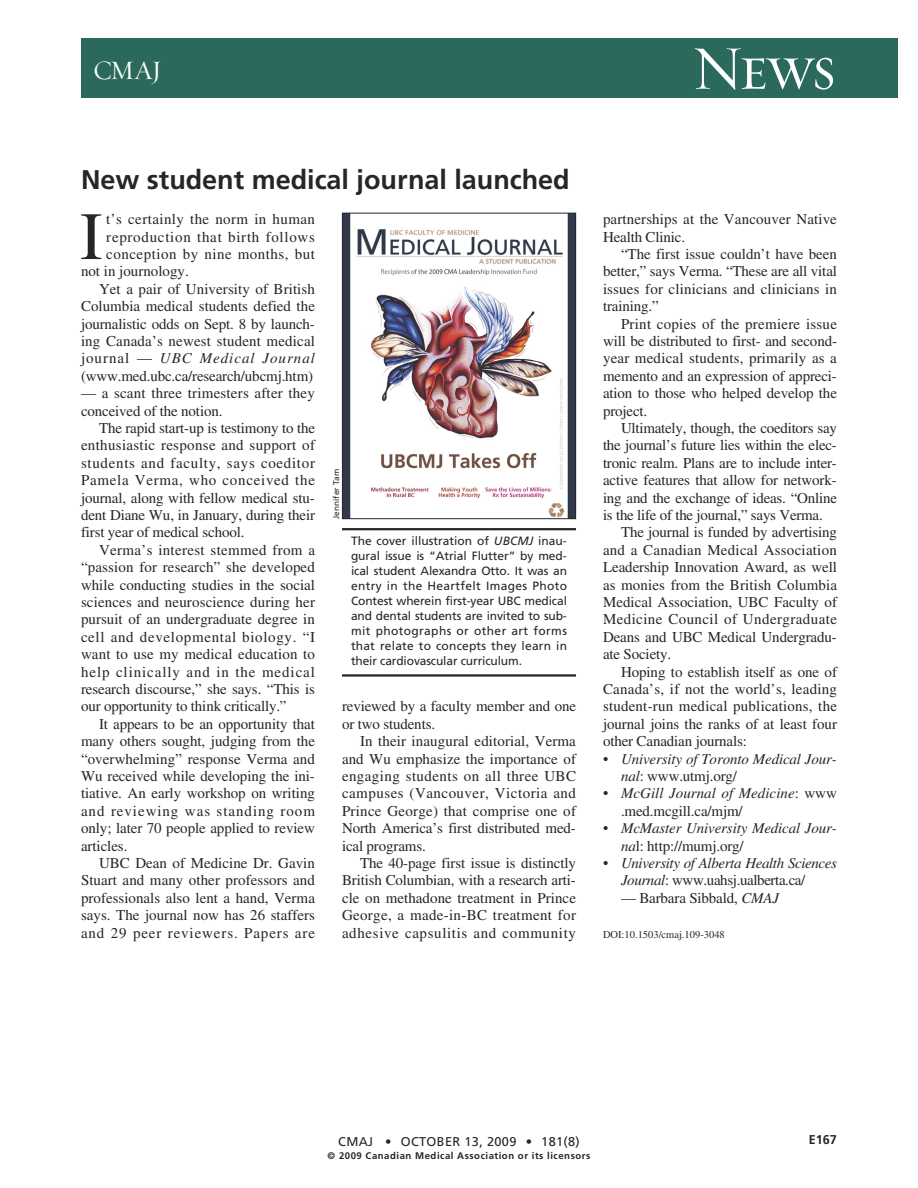
<style>
.page{position:relative;width:918px;height:1188px;background:#fff}
.page>*{position:absolute;margin:0;border:0;box-sizing:border-box;transform-origin:0 0}
.t1{font:67.5px "Times";color:#272627}
.t2{font:63px "Requiem Display HTF Small Caps";color:#fff}
.t3{font:700 27px "Frutiger";color:#272627}
.t4{font:27px "Requiem Display HTF Roman";color:#fff}
.t5{font:15px/17.4px "Times";letter-spacing:-.005em;color:#272627;text-align:justify}
.t6{font:italic 15px/17.4px "Times";letter-spacing:-.01em;color:#272627}
.t7{font:15px/17.4px "Times";letter-spacing:.015em;color:#272627}
.t8{font:15px "Times";letter-spacing:.025em;color:#272627}
.t9{font:15px "Times";letter-spacing:.05em;color:#272627}
.t10{font:15px "Times";letter-spacing:.03em;color:#272627}
.t11{font:15px "Times";letter-spacing:.035em;color:#272627}
.t12{font:italic 15px "Times";letter-spacing:.065em;color:#272627}
.t13{font:12.75px "Frutiger";letter-spacing:.025em;color:#272627}
.t14{font:700 12.75px "Frutiger";color:#272627}
.t15{font:12px/15px "Frutiger";letter-spacing:-.01em;color:#272627;text-align:justify}
.t16{font:10.5px "Times";color:#272627}
.t17{font:700 9.6px "Frutiger";letter-spacing:.055em;color:#272627}
.t18{font:8.25px "Frutiger";color:#272627}
.s1{font-style:normal}
.s2{font-style:italic}
</style>
<div class="page">
<div style="left:81px;top:38px;width:817px;height:60px;background:#2a695b"></div>
<img style="left:344px;top:215px;width:230px;height:302px">
<div style="left:342px;top:213px;width:234px;height:306px;border:1px solid #272627"></div>
<hr style="left:342px;top:528px;width:234px;height:2px;background:#272627">
<hr style="left:342px;top:674px;width:234px;height:3px;background:#272627">
<h3 class="t4" style="left:93px;top:59px;width:70px">CMAJ</h3>
<h2 class="t2" style="left:691px;top:30px;width:146px">News</h2>
<h3 class="t3" style="left:81px;top:168px;width:490px">New student medical journal launched</h3>
<h1 class="t1" style="left:80px;top:212px;width:24px">I</h1>
<p class="t10" style="left:106px;top:214px;width:210px">t’s certainly the norm in human</p>
<p class="t9" style="left:106px;top:231px;width:210px">reproduction that birth follows</p>
<p class="t11" style="left:106px;top:249px;width:210px">conception by nine months, but</p>
<p class="t5" style="left:81px;top:264px;width:109px">not in journology.</p>
<p class="t5" style="left:99px;top:282px;width:217px">Yet a pair of University of British</p>
<p class="t5" style="left:81px;top:299px;width:236px">Columbia medical students defied the</p>
<p class="t5" style="left:81px;top:316px;width:235px">journalistic odds on Sept. 8 by launch-</p>
<p class="t5" style="left:81px;top:334px;width:236px">ing Canada’s newest student medical</p>
<p class="t12" style="left:81px;top:353px;width:236px"><span class="s1">journal —</span> UBC Medical Journal</p>
<p class="t5" style="left:81px;top:369px;width:234px">(www.med.ubc.ca/research/ubcmj.htm)</p>
<p class="t7" style="left:81px;top:386px;width:235px">— a scant three trimesters after they conceived of the notion.</p>
<p class="t5" style="left:81px;top:421px;width:236px;text-indent:18px">The rapid start-up is testimony to the enthusiastic response and support of students and faculty, says coeditor Pamela Verma, who conceived the journal, along with fellow medical stu&shy;dent Diane Wu, in January, during their first year of medical school.</p>
<p class="t5" style="left:81px;top:543px;width:236px;text-indent:18px">Verma’s interest stemmed from a “passion for research” she developed while conducting studies in the social sciences and neuroscience during her pursuit of an undergraduate degree in cell and developmental biology. “I want to use my medical education to help clinically and in the medical research discourse,” she says. “This is our opportunity to think critically.”</p>
<p class="t5" style="left:81px;top:717px;width:236px;text-indent:18px">It appears to be an opportunity that many others sought, judging from the “overwhelming” response Verma and Wu received while developing the ini&shy;tiative. An early workshop on writing and reviewing was standing room only; later 70 people applied to review articles.</p>
<p class="t5" style="left:81px;top:856px;width:236px;text-indent:18px">UBC Dean of Medicine Dr. Gavin Stuart and many other professors and professionals also lent a hand, Verma says. The journal now has 26 staffers and 29 peer reviewers. Papers are</p>
<p class="t18" style="left:333px;top:519px;width:51px;rotate:-90deg">Jennifer Tam</p>
<p class="t15" style="left:351px;top:535px;width:218px">The cover illustration of <span class="s2">UBCMJ</span> inau&shy;gural issue is “Atrial Flutter” by med&shy;ical student Alexandra Otto. It was an entry in the Heartfelt Images Photo Contest wherein first-year UBC medical and dental students are invited to sub&shy;mit photographs or other art forms that relate to concepts they learn in their cardiovascular curriculum.</p>
<p class="t5" style="left:342px;top:699px;width:236px">reviewed by a faculty member and one or two students.</p>
<p class="t5" style="left:342px;top:734px;width:236px;text-indent:18px">In their inaugural editorial, Verma and Wu emphasize the importance of engaging students on all three UBC campuses (Vancouver, Victoria and Prince George) that comprise one of North America’s first distributed med&shy;ical programs.</p>
<p class="t5" style="left:342px;top:856px;width:236px;text-indent:18px">The 40-page first issue is distinctly British Columbian, with a research arti&shy;cle on methadone treatment in Prince George, a made-in-BC treatment for adhesive capsulitis and community</p>
<p class="t5" style="left:603px;top:212px;width:235px">partnerships at the Vancouver Native<br>Health Clinic.</p>
<p class="t5" style="left:603px;top:247px;width:236px;text-indent:18px">“The first issue couldn’t have been better,” says Verma. “These are all vital issues for clinicians and clinicians in training.”</p>
<p class="t5" style="left:603px;top:316px;width:236px;text-indent:18px">Print copies of the premiere issue will be distributed to first- and second&shy;year medical students, primarily as a memento and an expression of appreci&shy;ation to those who helped develop the project.</p>
<p class="t5" style="left:621px;top:421px;width:218px">Ultimately, though, the coeditors say</p>
<p class="t5" style="left:603px;top:438px;width:235px">the journal’s future lies within the elec-</p>
<p class="t5" style="left:603px;top:456px;width:235px">tronic realm. Plans are to include inter-</p>
<p class="t5" style="left:603px;top:473px;width:235px">active features that allow for network-</p>
<p class="t5" style="left:603px;top:490px;width:236px">ing and the exchange of ideas. “Online</p>
<p class="t5" style="left:603px;top:508px;width:221px">is the life of the journal,” says Verma.</p>
<p class="t5" style="left:621px;top:525px;width:218px">The journal is funded by advertising</p>
<p class="t7" style="left:603px;top:543px;width:235px">and a Canadian Medical Association</p>
<p class="t5" style="left:603px;top:560px;width:236px">Leadership Innovation Award, as well</p>
<p class="t5" style="left:603px;top:577px;width:236px">as monies from the British Columbia</p>
<p class="t5" style="left:603px;top:595px;width:236px">Medical Association, UBC Faculty of</p>
<p class="t8" style="left:603px;top:614px;width:235px">Medicine Council of Undergraduate</p>
<p class="t5" style="left:603px;top:630px;width:235px">Deans and UBC Medical Undergradu-</p>
<p class="t5" style="left:603px;top:647px;width:70px">ate Society.</p>
<p class="t5" style="left:621px;top:664px;width:218px">Hoping to establish itself as one of</p>
<p class="t7" style="left:603px;top:682px;width:235px">Canada’s, if not the world’s, leading</p>
<p class="t7" style="left:603px;top:699px;width:236px">student-run medical publications, the</p>
<p class="t5" style="left:603px;top:717px;width:236px">journal joins the ranks of at least four</p>
<p class="t5" style="left:603px;top:734px;width:145px">other Canadian journals:</p>
<p class="t6" style="left:621px;top:751px;width:217px;text-indent:-18px"><span class="s1">•</span> University of Toronto Medical Jour&shy;nal<span class="s1">: www.utmj.org/</span></p>
<p class="t5" style="left:621px;top:786px;width:217px;text-indent:-18px">• <span class="s2">McGill Journal of Medicine</span>: www .med .mcgill.ca/mjm/</p>
<p class="t6" style="left:621px;top:821px;width:217px;text-indent:-18px"><span class="s1">•</span> McMaster University Medical Jour&shy;na<span class="s1">l : http://mumj.org/</span></p>
<p class="t6" style="left:621px;top:856px;width:218px;text-indent:-18px"><span class="s1">•</span> University of Alberta Health Sciences<br>Journal<span class="s1">: www.uahsj.ualberta.ca/</span></p>
<p class="t5" style="left:621px;top:891px;width:160px">— Barbara Sibbald, <span class="s2">CMAJ</span></p>
<p class="t16" style="left:603px;top:930px;width:123px">DOI:10.1503/cmaj.109-3048</p>
<p class="t13" style="left:338px;top:1136px;width:243px">CMAJ • OCTOBER 13, 2009 • 181(8)</p>
<p class="t17" style="left:328px;top:1152px;width:264px">© 2009 Canadian Medical Association or its licensors</p>
<p class="t14" style="left:809px;top:1135px;width:30px">E167</p>
</div>
